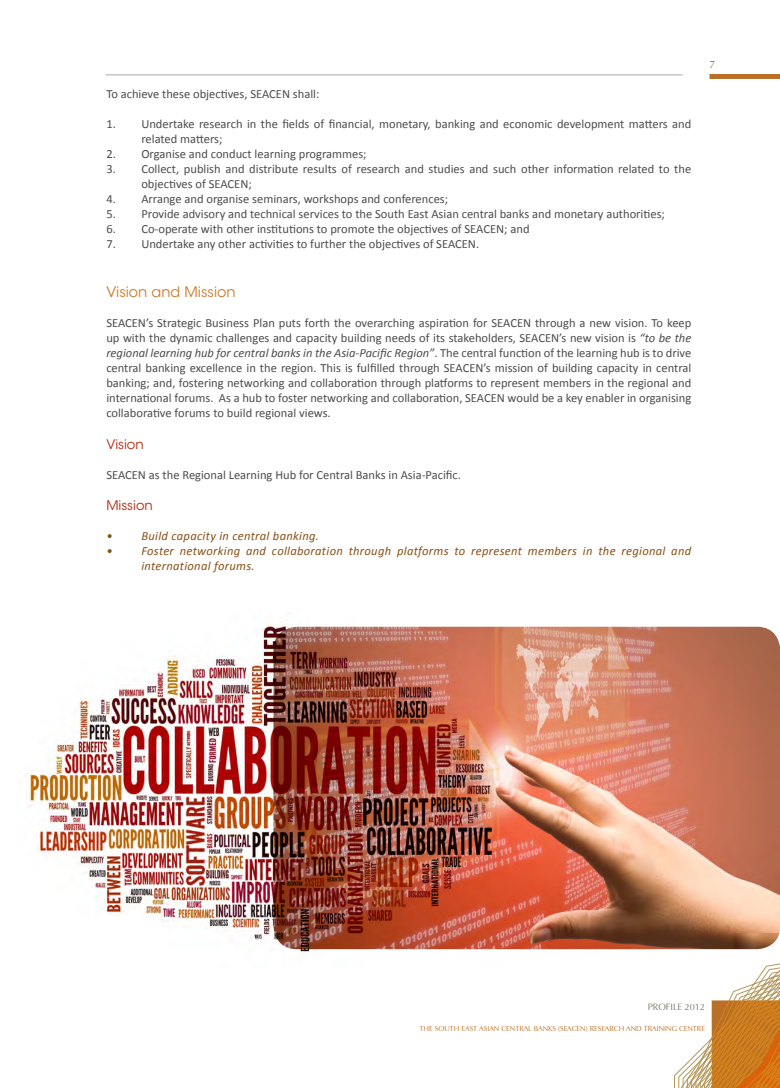
<style>
.page{position:relative;width:780px;height:1088px;background:#fff}
.page>*{position:absolute;margin:0;border:0;box-sizing:border-box;transform-origin:0 0}
.t1{font:14.38px "ITC Avant Garde Std";color:#cd7b2c}
.t2{font:13.12px "ITC Avant Garde Std";color:#b22b14}
.t3{font:12.5px/15px "Calibri";color:#4b4c4d}
.t4{font:italic 12.5px/15px "Calibri";letter-spacing:.025em;color:#875013}
.t5{font:10.75px "Vera Humana 95";color:#995b19}
.t6{font:9.5px "Vera Humana 95";color:#767669}
.t7{font:7.5px "Vera Humana 95";color:#b97026}
.s1{font-style:italic}
</style>
<div class="page">
<img style="left:503px;top:627px;width:277px;height:322px">
<img style="left:20px;top:622px;width:483px;height:332px">
<svg style="left:656px;top:929px;width:124px;height:159px"></svg>
<div style="left:709px;top:74px;width:71px;height:5px;background:#b97026"></div>
<hr style="left:105px;top:75px;width:577px;height:1px;background:#a8a9ad">
<p class="t3" style="left:106px;top:86px;width:214px">To achieve these objectives, SEACEN shall:</p>
<p class="t3" style="left:141px;top:116px;width:551px;text-indent:-35px">1. Undertake research in the fields of financial, monetary, banking and economic development matters and related matters;</p>
<p class="t3" style="left:106px;top:146px;width:262px">2. Organise and conduct learning programmes;</p>
<p class="t3" style="left:141px;top:161px;width:551px;text-indent:-35px">3. Collect, publish and distribute results of research and studies and such other information related to the objectives of SEACEN;</p>
<p class="t3" style="left:106px;top:191px;width:343px">4. Arrange and organise seminars, workshops and conferences;</p>
<p class="t3" style="left:106px;top:206px;width:560px">5. Provide advisory and technical services to the South East Asian central banks and monetary authorities;</p>
<p class="t3" style="left:106px;top:221px;width:424px">6. Co-operate with other institutions to promote the objectives of SEACEN; and</p>
<p class="t3" style="left:106px;top:236px;width:374px">7. Undertake any other activities to further the objectives of SEACEN.</p>
<p class="t1" style="left:106px;top:283px;width:131px">Vision and Mission</p>
<p class="t3" style="left:106px;top:315px;width:586px;text-align:justify">SEACEN’s Strategic Business Plan puts forth the overarching aspiration for SEACEN through a new vision. To keep up with the dynamic challenges and capacity building needs of its stakeholders, SEACEN’s new vision is <span class="s1">“to be the regional learning hub for central banks in the Asia-Pacific Region”</span>. The central function of the learning hub is to drive central banking excellence in the region. This is fulfilled through SEACEN’s mission of building capacity in central banking; and, fostering networking and collaboration through platforms to represent members in the regional and international forums. As a hub to foster networking and collaboration, SEACEN would be a key enabler in organising collaborative forums to build regional views.</p>
<p class="t2" style="left:106px;top:436px;width:39px">Vision</p>
<p class="t3" style="left:106px;top:467px;width:356px">SEACEN as the Regional Learning Hub for Central Banks in Asia-Pacific.</p>
<p class="t2" style="left:106px;top:497px;width:48px">Mission</p>
<p class="t4" style="left:106px;top:528px;width:214px">• Build capacity in central banking.</p>
<p class="t4" style="left:141px;top:543px;width:551px;text-indent:-35px">• Foster networking and collaboration through platforms to represent members in the regional and international forums.</p>
<p class="t5" style="left:709px;top:58px;width:7px">7</p>
<p class="t6" style="left:647px;top:1001px;width:59px">PROFILE 2012</p>
<p class="t7" style="left:419px;top:1023px;width:287px">THE SOUTH EAST ASIAN CENTRAL BANKS (SEACEN) RESEARCH AND TRAINING CENTRE</p>
</div>
